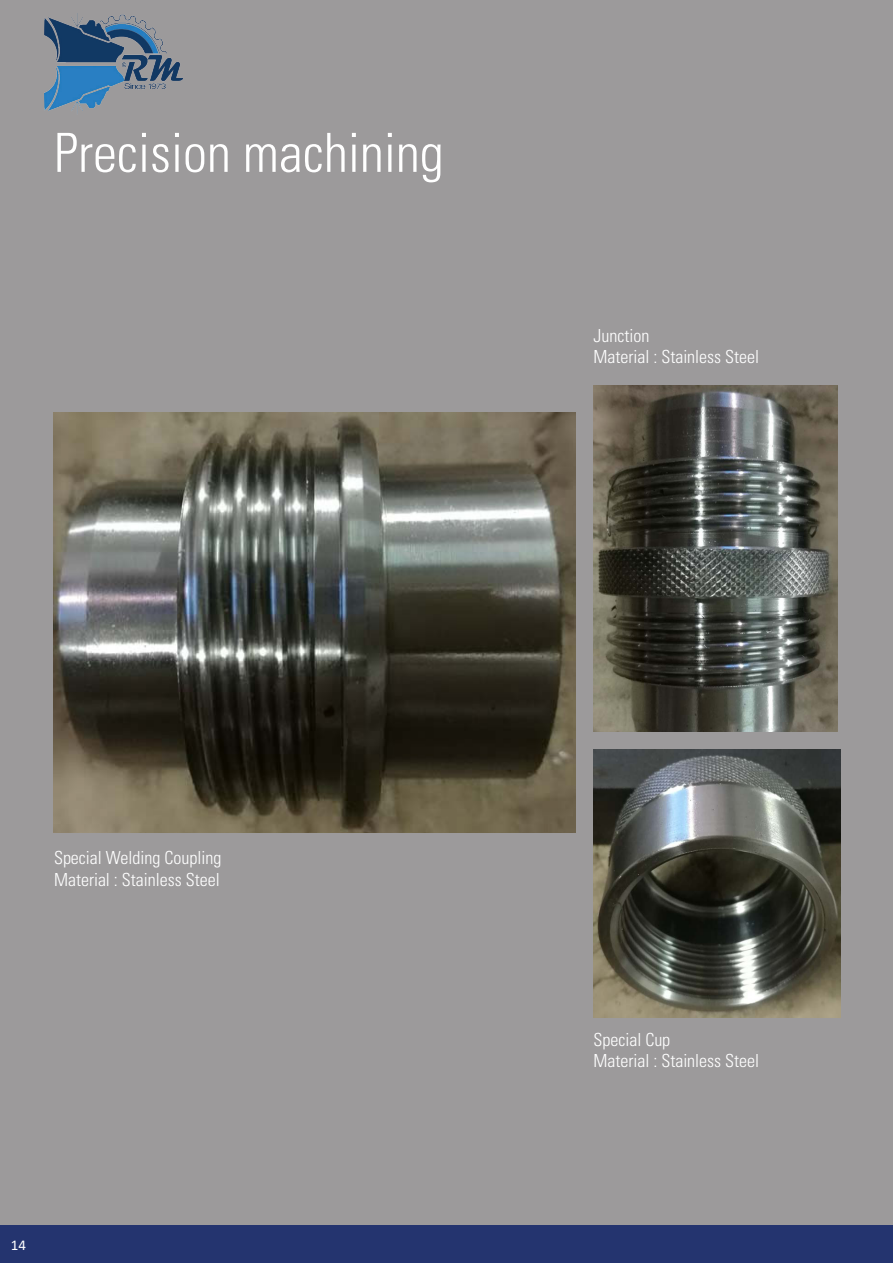
<style>
.page{position:relative;width:893px;height:1263px;background:#9c9a9b}
.page>*{position:absolute;margin:0;border:0;box-sizing:border-box;transform-origin:0 0}
.t1{font:300 condensed 54px "Univers";color:#fff}
.t2{font:300 condensed 18px "Univers";color:#fff}
.t3{font:15px "Calibri";color:#fff}
</style>
<div class="page">
<div style="left:0;top:1225px;width:893px;height:38px;background:#24346f"></div>
<img style="left:44px;top:14px;width:138px;height:97px">
<img style="left:54px;top:413px;width:522px;height:420px">
<img style="left:593px;top:386px;width:245px;height:345px">
<img style="left:593px;top:750px;width:247px;height:267px">
<p class="t1" style="left:54px;top:120px;width:391px">Precision machining</p>
<p class="t2" style="left:593px;top:324px;width:57px">Junction</p>
<p class="t2" style="left:593px;top:346px;width:167px">Material : Stainless Steel</p>
<p class="t2" style="left:54px;top:847px;width:169px">Special Welding Coupling</p>
<p class="t2" style="left:54px;top:868px;width:167px">Material : Stainless Steel</p>
<p class="t3" style="left:11px;top:1235px;width:17px">14</p>
<p class="t2" style="left:593px;top:1029px;width:78px">Special Cup</p>
<p class="t2" style="left:593px;top:1050px;width:167px">Material : Stainless Steel</p>
</div>
